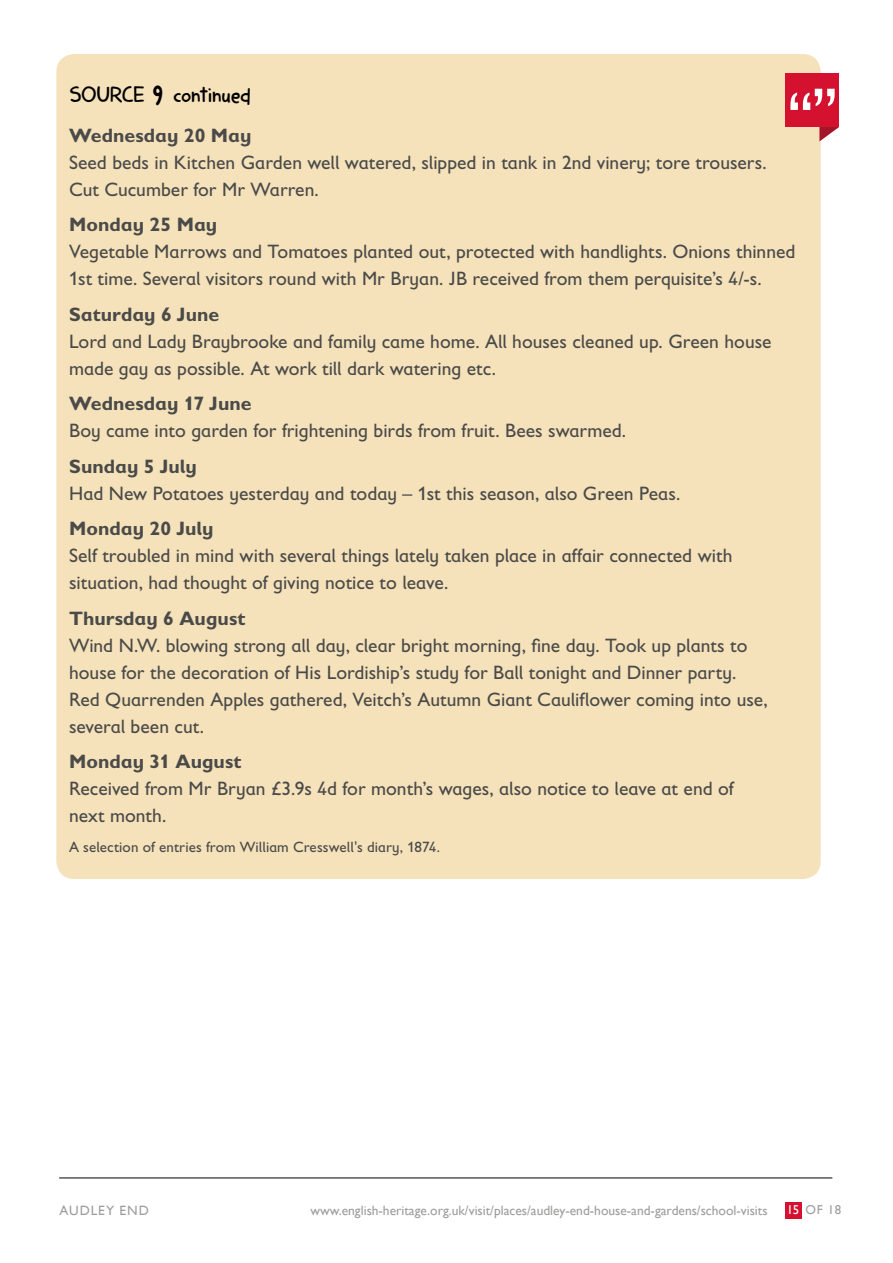
<style>
.page{position:relative;width:893px;height:1263px;background:#fff}
.page>*{position:absolute;margin:0;border:0;box-sizing:border-box;transform-origin:0 0}
.t1{font:22.5px "Harimau Dua";letter-spacing:-.055em;color:#000}
.t2{font:19.5px/27px "Gill Sans Infant Std";color:#4a4a49}
.t3{font:700 19.5px "Gill Sans Infant Std";color:#4a4a49}
.t4{font:15px "Gill Sans Infant Std";letter-spacing:.005em;color:#4a4a49}
.t5{font:13.5px "Gill Sans";color:#9d9d9c}
.t6{font:13.5px "Gill Sans";letter-spacing:.075em;color:#9d9d9c}
.t7{font:12.9px "Gill Sans";color:#9d9d9c}
.s1{font-size:33px}
.s2{color:#fff}
</style>
<div class="page">
<hr style="left:59px;top:1177px;width:773px;height:1px;background:#000">
<div style="left:785px;top:1202px;width:16px;height:16px;background:#d51130"></div>
<div style="left:56px;top:54px;width:765px;height:825px;background:#f5e2ba;border-radius:18px"></div>
<div style="left:785px;top:74px;width:54px;height:53px;background:#d51130"></div>
<svg style="left:790px;top:88px;width:49px;height:53px"></svg>
<p class="t1" style="left:69px;top:77px;width:183px">SOURCE <span class="s1">9</span> continued</p>
<p class="t3" style="left:69px;top:123px;width:184px">Wednesday 20 May</p>
<p class="t2" style="left:69px;top:148px;width:699px">Seed beds in Kitchen Garden well watered, slipped in tank in 2nd vinery; tore trousers.<br>Cut Cucumber for Mr Warren.</p>
<p class="t3" style="left:69px;top:213px;width:150px">Monday 25 May</p>
<p class="t2" style="left:69px;top:238px;width:728px">Vegetable Marrows and Tomatoes planted out, protected with handlights. Onions thinned<br>1st time. Several visitors round with Mr Bryan. JB received from them perquisite’s 4/-s.</p>
<p class="t3" style="left:69px;top:303px;width:152px">Saturday 6 June</p>
<p class="t2" style="left:69px;top:328px;width:704px">Lord and Lady Braybrooke and family came home. All houses cleaned up. Green house made gay as possible. At work till dark watering etc.</p>
<p class="t3" style="left:69px;top:392px;width:184px">Wednesday 17 June</p>
<p class="t2" style="left:69px;top:417px;width:559px">Boy came into garden for frightening birds from fruit. Bees swarmed.</p>
<p class="t3" style="left:69px;top:455px;width:129px">Sunday 5 July</p>
<p class="t2" style="left:69px;top:480px;width:613px">Had New Potatoes yesterday and today – 1st this season, also Green Peas.</p>
<p class="t3" style="left:69px;top:517px;width:146px">Monday 20 July</p>
<p class="t2" style="left:69px;top:542px;width:665px">Self troubled in mind with several things lately taken place in affair connected with situation, had thought of giving notice to leave.</p>
<p class="t3" style="left:69px;top:607px;width:178px">Thursday 6 August</p>
<p class="t2" style="left:69px;top:632px;width:700px">Wind N.W. blowing strong all day, clear bright morning, fine day. Took up plants to house for the decoration of His Lordiship’s study for Ball tonight and Dinner party.<br>Red Quarrenden Apples gathered, Veitch’s Autumn Giant Cauliflower coming into use, several been cut.</p>
<p class="t3" style="left:69px;top:750px;width:174px">Monday 31 August</p>
<p class="t2" style="left:69px;top:775px;width:666px">Received from Mr Bryan £3.9s 4d for month’s wages, also notice to leave at end of next month.</p>
<p class="t4" style="left:69px;top:838px;width:372px">A selection of entries from William Cresswell's diary, 1874.</p>
<p class="t6" style="left:60px;top:1202px;width:91px">AUDLEY END</p>
<p class="t5" style="left:310px;top:1202px;width:459px">www.english-heritage.org.uk/visit/places/audley-end-house-and-gardens/school-visits</p>
<p class="t7" style="left:787px;top:1202px;width:56px"><span class="s2">15</span> OF 18</p>
</div>
